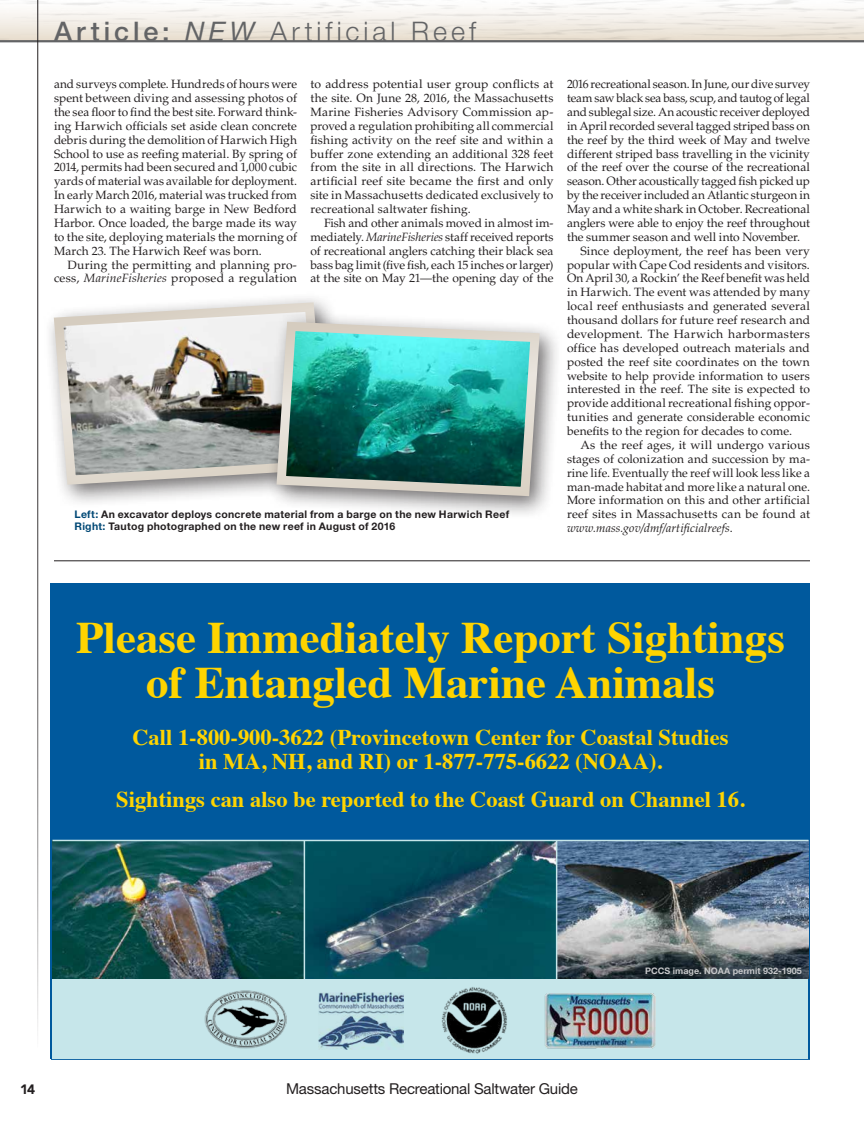
<style>
.page{position:relative;width:864px;height:1134px;background:#fff}
.page>*{position:absolute;margin:0;border:0;box-sizing:border-box;transform-origin:0 0}
.t1{font:700 45px/45px "Times";color:#ffd400;text-align:center}
.t2{font:300 27px "Helvetica Neue LT Std";letter-spacing:.145em;color:#636466}
.t3{font:700 22.5px/24px "Times";color:#ffd400;text-align:center}
.t4{font:15px "Helvetica Neue LT Std";letter-spacing:-.015em;color:#231f20}
.t5{font:900 13.5px "Avenir LT Std";color:#231f20}
.t6{font:12px/13.8px "Palatino LT Std";letter-spacing:.005em;color:#231f20;text-align:justify}
.t7{font:12px "Palatino LT Std";letter-spacing:-.015em;color:#231f20}
.t8{font:italic 12px "Palatino LT Std";letter-spacing:.01em;color:#231f20}
.t9{font:700 10.5px/12px "Helvetica Neue LT Std";letter-spacing:.025em;color:#231f20}
.t10{font:700 9px "Helvetica Neue LT Std";color:#c7c8ca}
.s1{font-weight:500}
.s2{font-weight:400;font-style:italic}
.s3{font-style:italic}
.s4{color:#004875}
.s5{font-style:normal}
</style>
<div class="page">
<hr style="left:0;top:40px;width:864px;height:2px;background:#636466">
<hr style="left:37px;top:0;width:1px;height:1048px;background:#231f20">
<hr style="left:54px;top:560px;width:756px;height:1px;background:#231f20">
<div style="left:51px;top:583px;width:759px;height:475px;background:#00599d"></div>
<div style="left:51px;top:608px;width:759px;height:452px;border:3px solid #00599d"></div>
<div style="left:52px;top:945px;width:756px;height:113px;background:#c6e6ea"></div>
<img style="left:204px;top:990px;width:82px;height:59px">
<img style="left:319px;top:992px;width:85px;height:57px">
<img style="left:441px;top:987px;width:66px;height:67px">
<img style="left:544px;top:994px;width:111px;height:54px">
<img style="left:52px;top:841px;width:756px;height:137px">
<hr style="left:52px;top:840px;width:756px;height:1px;background:#c6e6ea">
<hr style="left:304px;top:840px;width:1px;height:146px;background:#c6e6ea">
<hr style="left:556px;top:840px;width:1px;height:146px;background:#c6e6ea">
<div style="left:43px;top:292px;width:308px;height:216px;background:#231f20;opacity:.65"></div>
<svg style="left:49px;top:298px;width:283px;height:191px"></svg>
<div style="left:266px;top:311px;width:297px;height:209px;background:#231f20;opacity:.65"></div>
<svg style="left:272px;top:317px;width:272px;height:184px"></svg>
<h2 class="t2" style="left:54px;top:14px;width:424px"><span class="s1">Article:</span> <span class="s2">NEW</span> Artificial Reef</h2>
<p class="t6" style="left:54px;top:77px;width:245px">and surveys complete. Hundreds of hours were spent between diving and assessing photos of the sea floor to find the best site. Forward think&shy;ing Harwich officials set aside clean concrete debris during the demolition of Harwich High School to use as reefing material. By spring of 2014, permits had been secured and 1,000 cubic yards of material was available for deployment.<br>In early March 2016, material was trucked from Harwich to a waiting barge in New Bedford Harbor. Once loaded, the barge made its way to the site, deploying materials the morning of March 23. The Harwich Reef was born.</p>
<p class="t6" style="left:54px;top:258px;width:245px;text-align:right">During the permitting and planning pro&shy;cess, <span class="s3">MarineFisheries</span> proposed a regulation</p>
<p class="t6" style="left:310px;top:77px;width:245px">to address potential user group conflicts at the site. On June 28, 2016, the Massachusetts Marine Fisheries Advisory Commission ap&shy;proved a regulation prohibiting all commercial fishing activity on the reef site and within a buffer zone extending an additional 328 feet from the site in all directions. The Harwich artificial reef site became the first and only site in Massachusetts dedicated exclusively to recreational saltwater fishing.</p>
<p class="t6" style="left:310px;top:216px;width:244px;text-indent:14px">Fish and other animals moved in almost im&shy;mediately. <span class="s3">MarineFisheries</span> staff received reports of recreational anglers catching their black sea bass bag limit (five fish, each 15 inches or larger) at the site on May 21—the opening day of the</p>
<p class="t9" style="left:75px;top:508px;width:436px"><span class="s4">Left:</span> An excavator deploys concrete material from a barge on the new Harwich Reef<br><span class="s4">Right:</span> Tautog photographed on the new reef in August of 2016</p>
<p class="t6" style="left:567px;top:77px;width:245px">2016 recreational season. In June, our dive survey</p>
<p class="t7" style="left:567px;top:91px;width:245px">team saw black sea bass, scup, and tautog of legal</p>
<p class="t7" style="left:567px;top:105px;width:244px">and sublegal size. An acoustic receiver deployed</p>
<p class="t6" style="left:567px;top:119px;width:244px">in April recorded several tagged striped bass on</p>
<p class="t6" style="left:567px;top:133px;width:245px">the reef by the third week of May and twelve</p>
<p class="t6" style="left:567px;top:147px;width:244px">different striped bass travelling in the vicinity</p>
<p class="t6" style="left:567px;top:161px;width:245px">of the reef over the course of the recreational</p>
<p class="t6" style="left:567px;top:174px;width:244px">season. Other acoustically tagged fish picked up</p>
<p class="t6" style="left:567px;top:188px;width:245px">by the receiver included an Atlantic sturgeon in</p>
<p class="t6" style="left:567px;top:202px;width:245px">May and a white shark in October. Recreational</p>
<p class="t6" style="left:567px;top:216px;width:245px">anglers were able to enjoy the reef throughout</p>
<p class="t6" style="left:567px;top:230px;width:235px">the summer season and well into November.</p>
<p class="t6" style="left:580px;top:244px;width:231px">Since deployment, the reef has been very</p>
<p class="t6" style="left:567px;top:258px;width:244px">popular with Cape Cod residents and visitors.</p>
<p class="t6" style="left:567px;top:272px;width:244px">On April 30, a Rockin’ the Reef benefit was held</p>
<p class="t6" style="left:567px;top:285px;width:245px">in Harwich. The event was attended by many</p>
<p class="t6" style="left:567px;top:299px;width:244px">local reef enthusiasts and generated several</p>
<p class="t6" style="left:567px;top:313px;width:245px">thousand dollars for future reef research and</p>
<p class="t6" style="left:567px;top:327px;width:244px">development. The Harwich harbormasters</p>
<p class="t6" style="left:567px;top:341px;width:244px">office has developed outreach materials and</p>
<p class="t6" style="left:567px;top:355px;width:244px">posted the reef site coordinates on the town</p>
<p class="t6" style="left:567px;top:369px;width:244px">website to help provide information to users</p>
<p class="t6" style="left:567px;top:383px;width:244px">interested in the reef. The site is expected to</p>
<p class="t6" style="left:567px;top:396px;width:244px">provide additional recreational fishing oppor-</p>
<p class="t6" style="left:567px;top:410px;width:245px">tunities and generate considerable economic</p>
<p class="t6" style="left:567px;top:424px;width:227px">benefits to the region for decades to come.</p>
<p class="t6" style="left:580px;top:438px;width:231px">As the reef ages, it will undergo various</p>
<p class="t6" style="left:567px;top:452px;width:244px">stages of colonization and succession by ma-</p>
<p class="t6" style="left:567px;top:466px;width:245px">rine life. Eventually the reef will look less like a</p>
<p class="t6" style="left:567px;top:480px;width:245px">man-made habitat and more like a natural one.</p>
<p class="t6" style="left:567px;top:494px;width:245px">More information on this and other artificial</p>
<p class="t6" style="left:567px;top:507px;width:245px">reef sites in Massachusetts can be found at</p>
<p class="t8" style="left:567px;top:521px;width:167px">www.mass.gov/dmf/artificialreefs<span class="s5">.</span></p>
<h1 class="t1" style="left:76px;top:611px;width:710px">Please Immediately Report Sightings of Entangled Marine Animals</h1>
<h3 class="t3" style="left:132px;top:723px;width:598px">Call 1-800-900-3622 (Provincetown Center for Coastal Studies in MA, NH, and RI) or 1-877-775-6622 (NOAA).</h3>
<h3 class="t3" style="left:116px;top:785px;width:630px">Sightings can also be reported to the Coast Guard on Channel 16.</h3>
<p class="t5" style="left:20px;top:1081px;width:16px">14</p>
<p class="t4" style="left:286px;top:1079px;width:293px">Massachusetts Recreational Saltwater Guide</p>
<p class="t10" style="left:645px;top:965px;width:158px">PCCS image. NOAA permit 932-1905</p>
</div>
